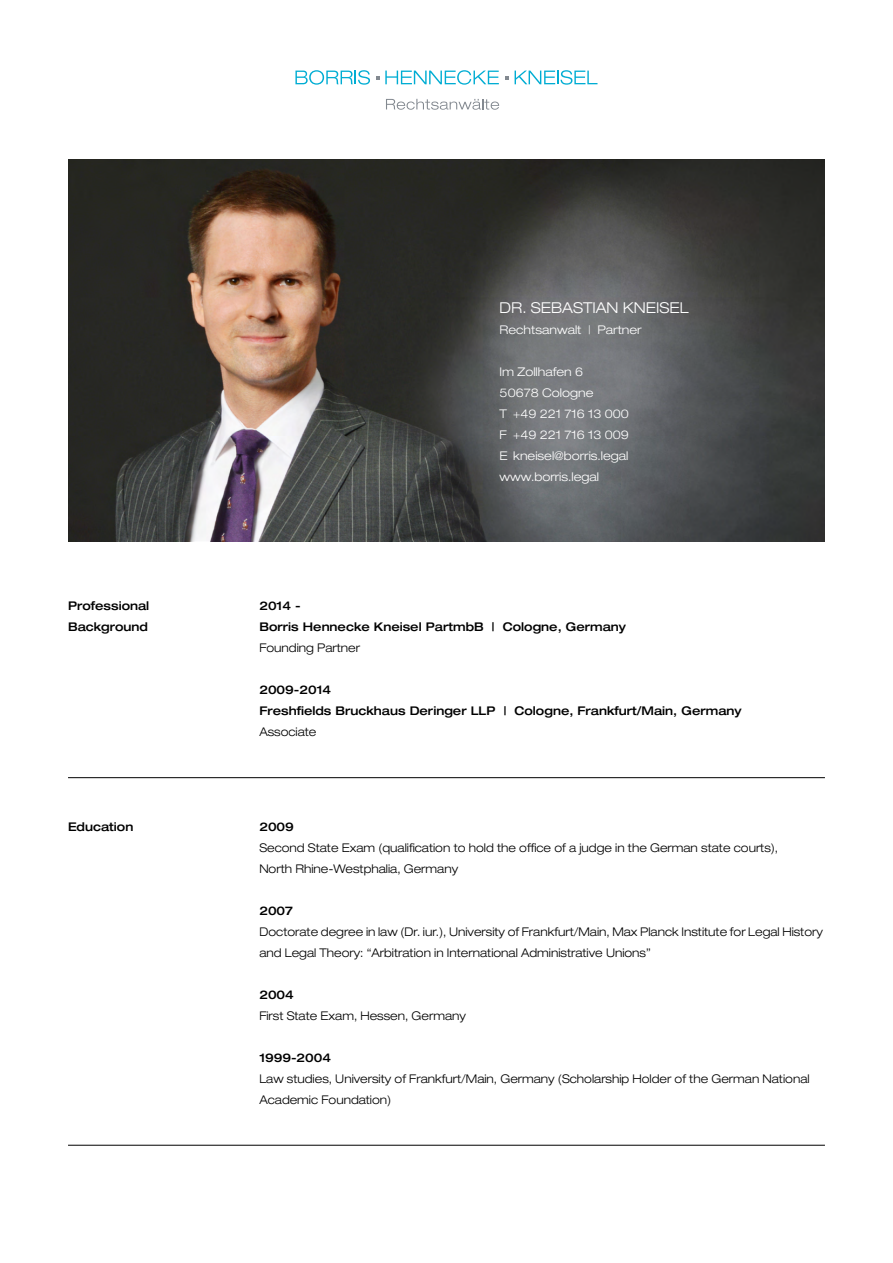
<style>
.page{position:relative;width:893px;height:1263px;background:#fff}
.page>*{position:absolute;margin:0;border:0;box-sizing:border-box;transform-origin:0 0}
.t1{font:300 expanded 15px "Helvetica Neue";color:#fff}
.t2{font:300 expanded 12px/21px "Helvetica Neue";color:#000}
.t3{font:500 expanded 12px/21px "Helvetica Neue";color:#000}
.t4{font:300 expanded 12px/21px "Helvetica Neue";color:#fff}
</style>
<div class="page">
<img style="left:68px;top:159px;width:757px;height:383px">
<hr style="left:68px;top:777px;width:757px;height:1px;background:#000">
<hr style="left:68px;top:1145px;width:757px;height:1px;background:#000">
<svg style="left:295px;top:70px;width:75px;height:15px"></svg>
<svg style="left:376px;top:70px;width:123px;height:15px"></svg>
<svg style="left:505px;top:76px;width:4px;height:4px"></svg>
<svg style="left:515px;top:70px;width:82px;height:15px"></svg>
<svg style="left:386px;top:99px;width:113px;height:11px"></svg>
<p class="t1" style="left:500px;top:299px;width:190px">DR. SEBASTIAN KNEISEL</p>
<p class="t4" style="left:500px;top:319px;width:144px">Rechtsanwalt | Partner</p>
<p class="t4" style="left:500px;top:361px;width:131px">Im Zollhafen 6<br>50678 Cologne<br>T +49 221 716 13 000<br>F +49 221 716 13 009<br>E kneisel@borris.legal www.borris.legal</p>
<p class="t3" style="left:68px;top:595px;width:83px">Professional</p>
<p class="t3" style="left:259px;top:595px;width:43px">2014 -</p>
<p class="t3" style="left:68px;top:616px;width:81px">Background</p>
<p class="t3" style="left:259px;top:616px;width:368px">Borris Hennecke Kneisel PartmbB | Cologne, Germany</p>
<p class="t2" style="left:259px;top:637px;width:102px">Founding Partner</p>
<p class="t3" style="left:259px;top:679px;width:484px">2009-2014<br>Freshfields Bruckhaus Deringer LLP | Cologne, Frankfurt/Main, Germany</p>
<p class="t2" style="left:259px;top:721px;width:59px">Associate</p>
<p class="t3" style="left:68px;top:815px;width:67px">Education</p>
<p class="t3" style="left:259px;top:815px;width:36px">2009</p>
<p class="t2" style="left:259px;top:837px;width:520px">Second State Exam (qualification to hold the office of a judge in the German state courts),<br>North Rhine-Westphalia, Germany</p>
<p class="t3" style="left:259px;top:899px;width:35px">2007</p>
<p class="t2" style="left:259px;top:921px;width:565px">Doctorate degree in law (Dr. iur.), University of Frankfurt/Main, Max Planck Institute for Legal History and Legal Theory: “Arbitration in International Administrative Unions”</p>
<p class="t3" style="left:259px;top:983px;width:36px">2004</p>
<p class="t2" style="left:259px;top:1005px;width:208px">First State Exam, Hessen, Germany</p>
<p class="t3" style="left:259px;top:1046px;width:73px">1999-2004</p>
<p class="t2" style="left:259px;top:1068px;width:552px">Law studies, University of Frankfurt/Main, Germany (Scholarship Holder of the German National<br>Academic Foundation)</p>
</div>
